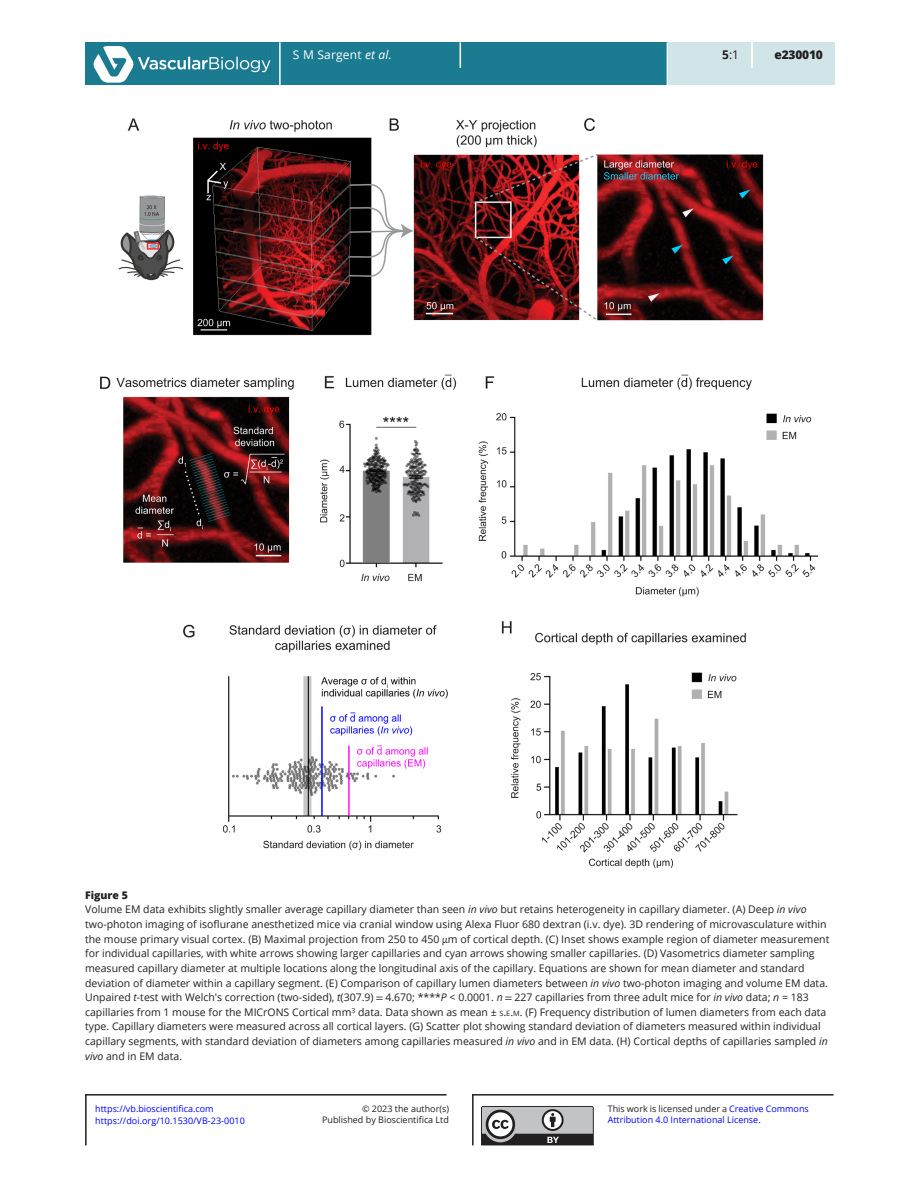
<style>
.page{position:relative;width:919px;height:1187px;background:#fff}
.page>*{position:absolute;margin:0;border:0;box-sizing:border-box;transform-origin:0 0}
.t1{font:12px "Open Sans";letter-spacing:.015em;color:#fff}
.t2{font:800 12px "Open Sans";letter-spacing:-.02em;color:#231f20}
.t3{font:12px "Open Sans";color:#231f20}
.FC{font:10.5px/14.7px "Open Sans";color:#231f20}
.FC-2{font:800 10.5px "Open Sans";color:#231f20}
.t4{font:9px "Open Sans";color:#00f}
.t5{font:9px/11.2px "Open Sans";color:#231f20;text-align:right}
.s1{font-style:italic}
.s2{font-weight:700}
.s3{font-family:"STIX Two Text"}
.s4{font-size:7.35px}
.s5{font-style:inherit}
.s6{color:#00f}
</style>
<div class="page">
<div style="left:85px;top:42px;width:749px;height:43px;background:#1b7b91"></div>
<hr style="left:279px;top:42px;width:1px;height:43px;background:#fff">
<hr style="left:666px;top:42px;width:2px;height:43px;background:#fff">
<hr style="left:459px;top:42px;width:2px;height:26px;background:#fff">
<div style="left:668px;top:42px;width:166px;height:43px;background:#d1e5e9"></div>
<svg style="left:751px;top:43px;width:1px;height:25px"></svg>
<img style="left:93px;top:46px;width:177px;height:37px">
<img style="left:100px;top:118px;width:718px;height:750px">
<svg style="left:481px;top:1106px;width:112px;height:39px;background:#8d8c8e"></svg>
<hr style="left:85px;top:1093px;width:361px;height:2px;background:#231f20">
<hr style="left:85px;top:1093px;width:2px;height:52px;background:#231f20">
<hr style="left:472px;top:1093px;width:361px;height:2px;background:#231f20">
<hr style="left:472px;top:1093px;width:1px;height:52px;background:#231f20">
<p class="t1" style="left:293px;top:47px;width:100px">S M Sargent <span class="s1">et al.</span></p>
<p class="t3" style="left:722px;top:47px;width:18px"><span class="s2">5</span>:1</p>
<p class="t2" style="left:774px;top:46px;width:50px">e230010</p>
<p class="FC-2" style="left:85px;top:886px;width:44px">Figure 5</p>
<p class="FC" style="left:85px;top:901px;width:745px">Volume EM data exhibits slightly smaller average capillary diameter than seen <span class="s1">in vivo</span> but retains heterogeneity in capillary diameter. (A) Deep <span class="s1">in vivo </span>two-photon imaging of isoflurane anesthetized mice via cranial window using Alexa Fluor 680 dextran (i.v. dye). 3D rendering of microvasculature within the mouse primary visual cortex. (B) Maximal projection from 250 to 450 <span class="s3">μ</span>m of cortical depth. (C) Inset shows example region of diameter measurement for individual capillaries, with white arrows showing larger capillaries and cyan arrows showing smaller capillaries. (D) Vasometrics diameter sampling measured capillary diameter at multiple locations along the longitudinal axis of the capillary. Equations are shown for mean diameter and standard deviation of diameter within a capillary segment. (E) Comparison of capillary lumen diameters between <span class="s1">in vivo</span> two-photon imaging and volume EM data.<br>Unpaired <span class="s1">t</span>-test with Welch's correction (two-sided), <span class="s1">t</span>(307.9) <span class="s3">=</span> 4.670; ****<span class="s1">P</span> &lt; 0.0001. <span class="s1">n</span> <span class="s3">=</span> 227 capillaries from three adult mice for <span class="s1">in vivo</span> data; <span class="s1">n</span> = 183 capillaries from 1 mouse for the MICrONS Cortical mm<sup>3</sup> data. Data shown as mean ± <span class="s4">S</span><span class="s5">.</span><span class="s4">E</span><span class="s5">.</span><span class="s4">M</span><span class="s5">.</span> (F) Frequency distribution of lumen diameters from each data type. Capillary diameters were measured across all cortical layers. (G) Scatter plot showing standard deviation of diameters measured within individual capillary segments, with standard deviation of diameters among capillaries measured <span class="s1">in vivo</span> and in EM data. (H) Cortical depths of capillaries sampled <span class="s1">in vivo</span> and in EM data.</p>
<p class="t4" style="left:95px;top:1102px;width:120px">https://vb.bioscientifica.com</p>
<p class="t5" style="left:322px;top:1102px;width:128px">© 2023 the author(s)<br>Published by Bioscientifica Ltd</p>
<p class="t5" style="left:607px;top:1102px;width:202px">This work is licensed under a <span class="s6">Creative Commons</span></p>
<p class="t4" style="left:95px;top:1114px;width:151px">https://doi.org/10.1530/VB-23-0010</p>
<p class="t4" style="left:607px;top:1113px;width:154px">Attribution 4.0 International License.</p>
</div>
